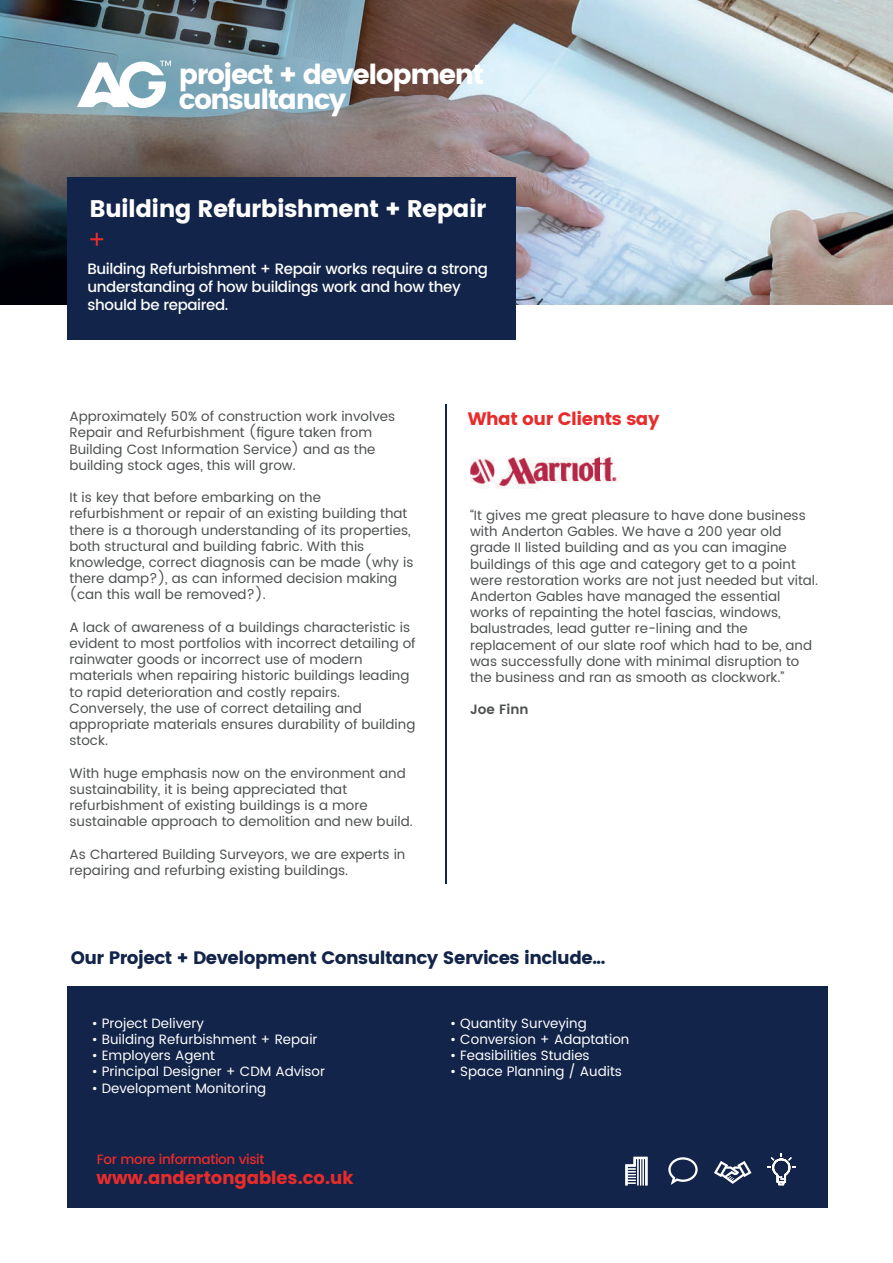
<style>
.page{position:relative;width:893px;height:1263px;background:#fff}
.page>*{position:absolute;margin:0;border:0;box-sizing:border-box;transform-origin:0 0}
.t1{font:27.6px/25.5px "Poppins";letter-spacing:-.05em;color:#fff}
.t2{font:24px "Poppins";letter-spacing:-.025em;color:#fff}
.t3{font:18px "Poppins";letter-spacing:-.025em;color:#122449}
.t4{font:700 18px "Poppins";color:#e92c2b}
.t5{font:18px "Poppins";letter-spacing:-.025em;color:#e92c2b}
.t6{font:500 15px/18px "Poppins";letter-spacing:-.025em;color:#fff}
.t7{font:13.5px/16.2px "Poppins";color:#4d5051}
.t8{font:13.5px "Poppins";color:#fff}
.t9{font:500 13.5px "Poppins";letter-spacing:-.025em;color:#e92c2b}
.t10{font:600 13.5px "Poppins";color:#4d5051}
</style>
<div class="page">
<img style="left:470px;top:456px;width:150px;height:33px">
<img style="left:0;top:0;width:893px;height:304px">
<div style="left:67px;top:987px;width:761px;height:221px;background:#122449"></div>
<svg style="left:77px;top:61px;width:94px;height:47px"></svg>
<hr style="left:445px;top:405px;width:2px;height:479px;background:#122449">
<div style="left:67px;top:177px;width:449px;height:162px;background:#122449"></div>
<svg style="left:668px;top:1157px;width:30px;height:28px"></svg>
<svg style="left:625px;top:1157px;width:22px;height:28px"></svg>
<svg style="left:767px;top:1153px;width:28px;height:32px"></svg>
<svg style="left:714px;top:1161px;width:37px;height:23px"></svg>
<svg style="left:90px;top:233px;width:13px;height:13px"></svg>
<h1 class="t1" style="left:179px;top:61px;width:307px">project + development consultancy</h1>
<h2 class="t2" style="left:89px;top:195px;width:398px">Building Refurbishment + Repair</h2>
<p class="t6" style="left:88px;top:260px;width:402px">Building Refurbishment + Repair works require a strong understanding of how buildings work and how they should be repaired.</p>
<p class="t7" style="left:70px;top:409px;width:327px">Approximately 50% of construction work involves Repair and Refurbishment (figure taken from Building Cost Information Service) and as the building stock ages, this will grow.</p>
<p class="t7" style="left:70px;top:490px;width:345px">It is key that before embarking on the refurbishment or repair of an existing building that there is a thorough understanding of its properties, both structural and building fabric. With this knowledge, correct diagnosis can be made (why is there damp?), as can informed decision making (can this wall be removed?).</p>
<p class="t7" style="left:70px;top:619px;width:348px">A lack of awareness of a buildings characteristic is evident to most portfolios with incorrect detailing of rainwater goods or incorrect use of modern materials when repairing historic buildings leading to rapid deterioration and costly repairs.<br>Conversely, the use of correct detailing and appropriate materials ensures durability of building stock.</p>
<p class="t7" style="left:70px;top:765px;width:345px">With huge emphasis now on the environment and sustainability, it is being appreciated that refurbishment of existing buildings is a more sustainable approach to demolition and new build.</p>
<p class="t7" style="left:70px;top:846px;width:337px">As Chartered Building Surveyors, we are experts in repairing and refurbing existing buildings.</p>
<h3 class="t5" style="left:468px;top:408px;width:193px">What our Clients say</h3>
<p class="t7" style="left:470px;top:508px;width:350px">“It gives me great pleasure to have done business with Anderton Gables. We have a 200 year old grade II listed building and as you can imagine buildings of this age and category get to a point were restoration works are not just needed but vital.<br>Anderton Gables have managed the essential works of repainting the hotel fascias, windows, balustrades, lead gutter re-lining and the replacement of our slate roof which had to be, and was successfully done with minimal disruption to the business and ran as smooth as clockwork.”</p>
<p class="t10" style="left:470px;top:700px;width:60px">Joe Finn</p>
<h3 class="t3" style="left:71px;top:947px;width:536px">Our Project + Development Consultancy Services include...</h3>
<p class="t8" style="left:92px;top:1013px;width:114px">• Project Delivery</p>
<p class="t8" style="left:92px;top:1029px;width:227px">• Building Refurbishment + Repair</p>
<p class="t8" style="left:92px;top:1046px;width:125px">• Employers Agent</p>
<p class="t8" style="left:92px;top:1062px;width:235px">• Principal Designer + CDM Advisor</p>
<p class="t8" style="left:92px;top:1078px;width:176px">• Development Monitoring</p>
<p class="t9" style="left:97px;top:1149px;width:169px">For more information visit</p>
<h3 class="t4" style="left:96px;top:1167px;width:258px">www.andertongables.co.uk</h3>
<p class="t8" style="left:450px;top:1013px;width:138px">• Quantity Surveying</p>
<p class="t8" style="left:450px;top:1029px;width:181px">• Conversion + Adaptation</p>
<p class="t8" style="left:450px;top:1046px;width:141px">• Feasibilities Studies</p>
<p class="t8" style="left:450px;top:1062px;width:173px">• Space Planning / Audits</p>
</div>
